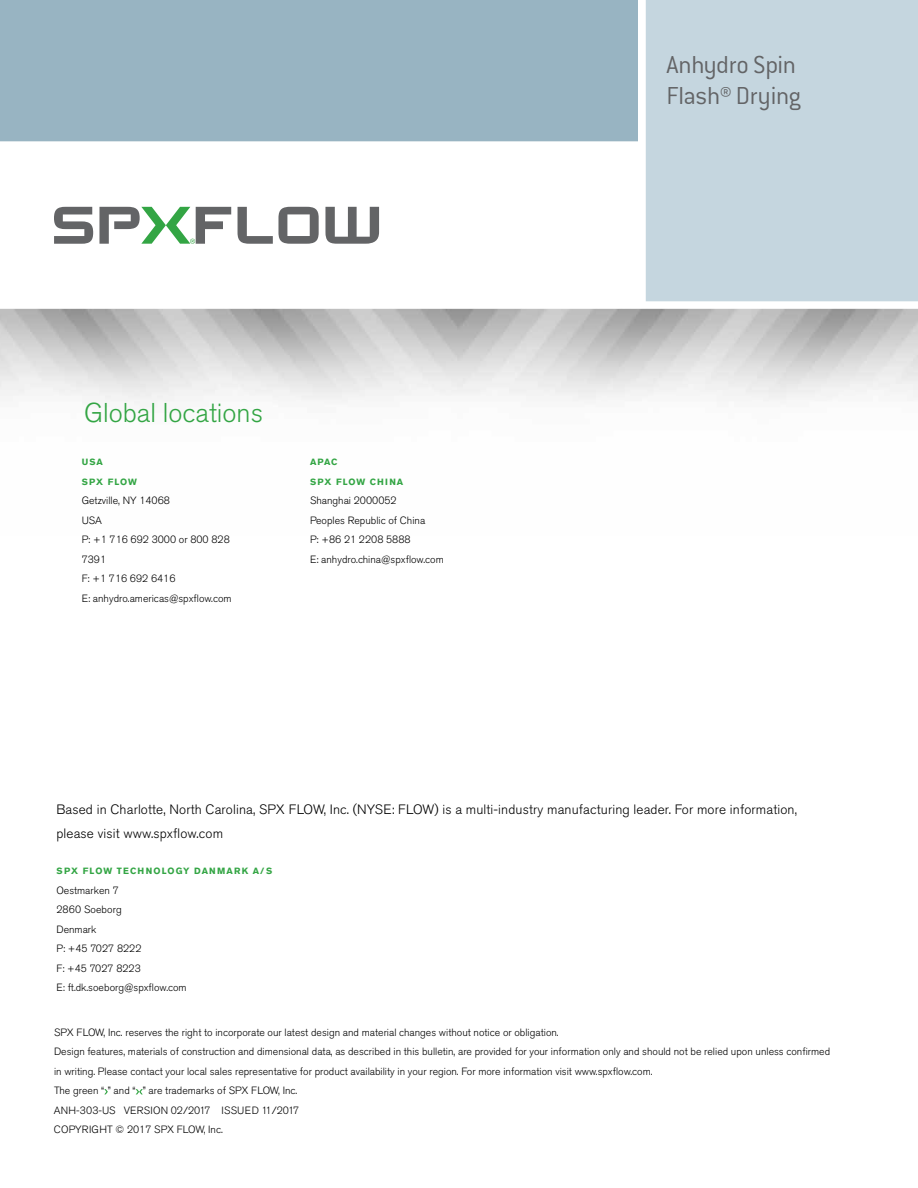
<style>
.page{position:relative;width:918px;height:1188px;background:#fff}
.page>*{position:absolute;margin:0;border:0;box-sizing:border-box;transform-origin:0 0}
.t1{font:300 27px/31.5px "Conduit ITC Std";letter-spacing:-.005em;color:#636466}
.t2{font:300 27px "Akzidenz Grotesk BE";color:#33a544}
.t3{font:300 13.5px/24px "Akzidenz Grotesk BE";letter-spacing:.01em;color:#000}
.t4{font:300 10.5px/19.5px "Akzidenz Grotesk BE";color:#000}
.t5{font:300 10.5px/19.5px "Akzidenz Grotesk Pro";color:#000}
.t6{font:700 9px "Akzidenz Grotesk Pro";letter-spacing:.12em;color:#33a544}
.t7{font:700 9px/19.5px "Akzidenz Grotesk BE";letter-spacing:.11em;color:#33a544}
</style>
<div class="page">
<div style="left:0;top:0;width:638px;height:145px;background:#98b4c2"></div>
<div style="left:644px;top:0;width:274px;height:305px;background:#c5d6df"></div>
<svg style="left:104px;top:1089px;width:4px;height:5px"></svg>
<svg style="left:136px;top:1089px;width:7px;height:5px"></svg>
<div style="left:0;top:141px;width:642px;height:8px;background:#fff"></div>
<div style="left:638px;top:0;width:8px;height:306px;background:#fff"></div>
<div style="left:0;top:301px;width:918px;height:8px;background:#fff"></div>
<svg style="left:54px;top:207px;width:39px;height:37px"></svg>
<svg style="left:238px;top:207px;width:81px;height:37px"></svg>
<svg style="left:325px;top:207px;width:54px;height:37px"></svg>
<svg style="left:99px;top:207px;width:132px;height:37px"></svg>
<h1 class="t2" style="left:84px;top:397px;width:181px">Global locations</h1>
<p class="t7" style="left:82px;top:452px;width:57px">USA<br>SPX FLOW</p>
<p class="t4" style="left:82px;top:491px;width:151px">Getzville, NY 14068<br>USA<br>P: +1 716 692 3000 or 800 828<br>7391<br>F: +1 716 692 6416<br>E: anhydro.americas@spxflow.com</p>
<p class="t7" style="left:310px;top:452px;width:95px">APAC<br>SPX FLOW CHINA</p>
<p class="t4" style="left:310px;top:491px;width:135px">Shanghai 2000052<br>Peoples Republic of China<br>P: +86 21 2208 5888<br>E: anhydro.china@spxflow.com</p>
<h1 class="t1" style="left:667px;top:49px;width:136px">Anhydro Spin<br>Flash® Drying</h1>
<p class="t3" style="left:56px;top:798px;width:742px">Based in Charlotte, North Carolina, SPX FLOW, Inc. (NYSE: FLOW) is a multi-industry manufacturing leader. For more information, please visit www.spxflow.com</p>
<p class="t6" style="left:57px;top:865px;width:217px">SPX FLOW TECHNOLOGY DANMARK A/S</p>
<p class="t5" style="left:56px;top:880px;width:132px">Oestmarken 7<br>2860 Soeborg<br>Denmark<br>P: +45 7027 8222<br>F: +45 7027 8223<br>E: ft.dk.soeborg@spxflow.com</p>
<p class="t4" style="left:54px;top:1023px;width:778px">SPX FLOW, Inc. reserves the right to incorporate our latest design and material changes without notice or obligation.<br>Design features, materials of construction and dimensional data, as described in this bulletin, are provided for your information only and should not be relied upon unless confirmed in writing. Please contact your local sales representative for product availability in your region. For more information visit www.spxflow.com.<br>The green “ ” and “ ” are trademarks of SPX FLOW, Inc.</p>
<p class="t5" style="left:54px;top:1101px;width:247px">ANH-303-US VERSION 02/2017 ISSUED 11/2017</p>
<p class="t4" style="left:54px;top:1120px;width:170px">COPYRIGHT © 2017 SPX FLOW, Inc.</p>
</div>
